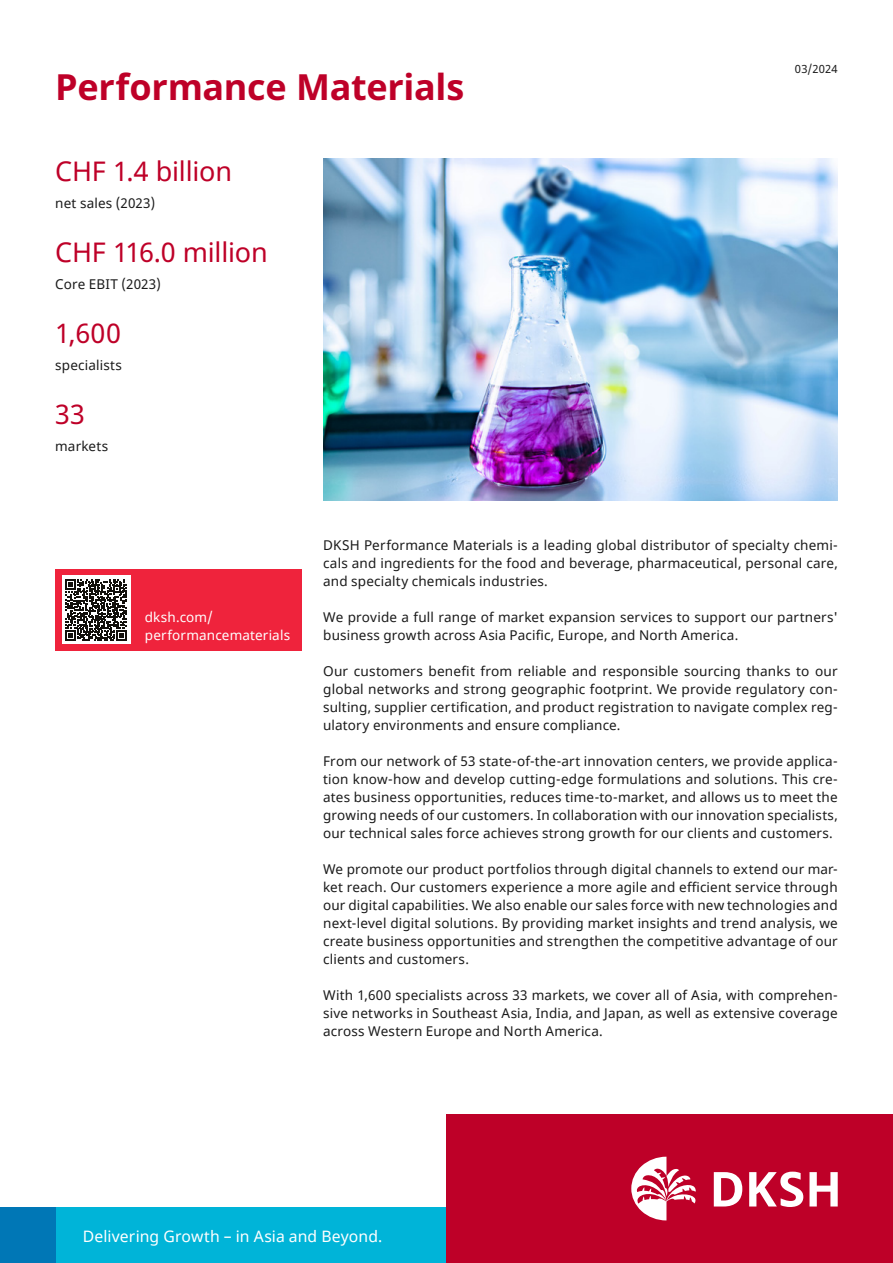
<style>
.page{position:relative;width:893px;height:1263px;background:#fff}
.page>*{position:absolute;margin:0;border:0;box-sizing:border-box;transform-origin:0 0}
.t1{font:700 36px "Noto Sans";letter-spacing:-.01em;color:#be0028}
.t2{font:27px "Noto Sans";letter-spacing:-.01em;color:#be0028}
.t3{font:15.75px "Noto Sans";letter-spacing:.005em;color:#fff}
.t4{font:13.5px/18px "Noto Sans";letter-spacing:.015em;color:#1a1a1a;text-align:justify}
.t5{font:13.5px/18px "Noto Sans";letter-spacing:.015em;color:#fff}
.t6{font:11.25px "Noto Sans";letter-spacing:.015em;color:#1a1a1a}
</style>
<div class="page">
<div style="left:0;top:1208px;width:446px;height:55px;background:#00b4d8"></div>
<div style="left:446px;top:1114px;width:447px;height:149px;background:#be0028"></div>
<svg style="left:714px;top:1172px;width:28px;height:34px"></svg>
<svg style="left:749px;top:1171px;width:54px;height:36px"></svg>
<svg style="left:809px;top:1172px;width:29px;height:34px"></svg>
<svg style="left:631px;top:1157px;width:65px;height:63px"></svg>
<div style="left:0;top:1208px;width:55px;height:55px;background:#0077b6"></div>
<img style="left:323px;top:159px;width:515px;height:342px">
<div style="left:55px;top:569px;width:247px;height:81px;background:#ef233c"></div>
<div style="left:62px;top:576px;width:68px;height:68px;background:#fff"></div>
<svg style="left:65px;top:579px;width:62px;height:62px"></svg>
<svg style="left:66px;top:579px;width:61px;height:61px"></svg>
<h1 class="t1" style="left:55px;top:67px;width:410px">Performance Materials</h1>
<h2 class="t2" style="left:55px;top:153px;width:178px">CHF 1.4 billion</h2>
<p class="t4" style="left:55px;top:195px;width:101px">net sales (2023)</p>
<h2 class="t2" style="left:55px;top:234px;width:214px">CHF 116.0 million</h2>
<p class="t4" style="left:55px;top:276px;width:107px">Core EBIT (2023)</p>
<h2 class="t2" style="left:55px;top:315px;width:67px">1,600</h2>
<p class="t4" style="left:55px;top:357px;width:68px">specialists</p>
<h2 class="t2" style="left:55px;top:396px;width:31px">33</h2>
<p class="t4" style="left:55px;top:438px;width:54px">markets</p>
<p class="t6" style="left:795px;top:61px;width:44px">03/2024</p>
<p class="t5" style="left:145px;top:609px;width:147px">dksh.com/ performancematerials</p>
<p class="t4" style="left:323px;top:537px;width:516px">DKSH Performance Materials is a leading global distributor of specialty chemi&shy;cals and ingredients for the food and beverage, pharmaceutical, personal care, and specialty chemicals industries.</p>
<p class="t4" style="left:323px;top:609px;width:516px">We provide a full range of market expansion services to support our partners' business growth across Asia Pacific, Europe, and North America.</p>
<p class="t4" style="left:323px;top:663px;width:516px">Our customers benefit from reliable and responsible sourcing thanks to our global networks and strong geographic footprint. We provide regulatory con&shy;sulting, supplier certification, and product registration to navigate complex reg&shy;ulatory environments and ensure compliance.</p>
<p class="t4" style="left:323px;top:753px;width:516px">From our network of 53 state-of-the-art innovation centers, we provide applica&shy;tion know-how and develop cutting-edge formulations and solutions. This cre&shy;ates business opportunities, reduces time-to-market, and allows us to meet the growing needs of our customers. In collaboration with our innovation specialists, our technical sales force achieves strong growth for our clients and customers.</p>
<p class="t4" style="left:323px;top:861px;width:516px">We promote our product portfolios through digital channels to extend our mar&shy;ket reach. Our customers experience a more agile and efficient service through our digital capabilities. We also enable our sales force with new technologies and next-level digital solutions. By providing market insights and trend analysis, we create business opportunities and strengthen the competitive advantage of our clients and customers.</p>
<p class="t4" style="left:323px;top:987px;width:516px">With 1,600 specialists across 33 markets, we cover all of Asia, with comprehen&shy;sive networks in Southeast Asia, India, and Japan, as well as extensive coverage across Western Europe and North America.</p>
<p class="t3" style="left:83px;top:1225px;width:301px">Delivering Growth – in Asia and Beyond.</p>
</div>
